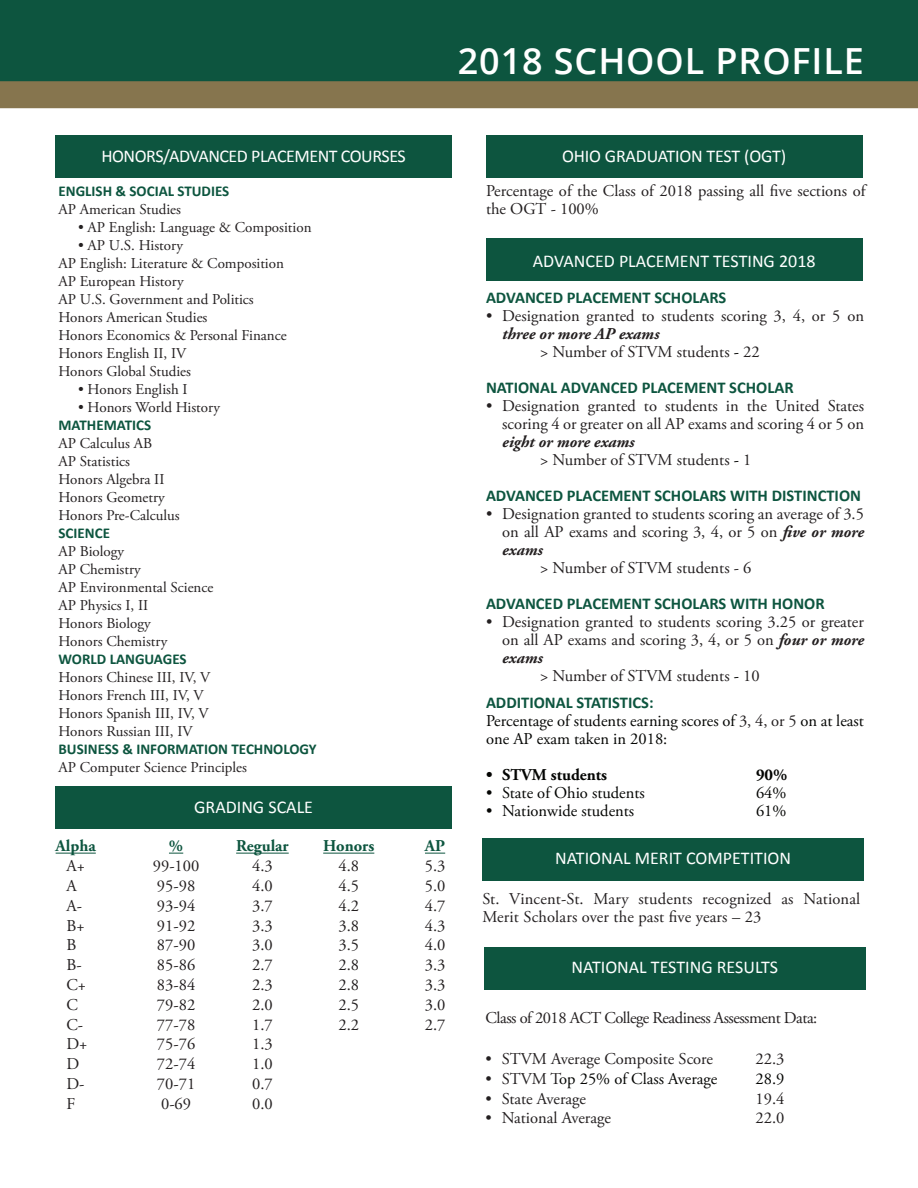
<style>
.page{position:relative;width:918px;height:1188px;background:#fff}
.page>*{position:absolute;margin:0;border:0;box-sizing:border-box;transform-origin:0 0}
.t1{font:600 36px "Open Sans";letter-spacing:.025em;color:#fff}
.t2{font:18px "Calibri";color:#fff}
.t3{font:18px "Calibri";letter-spacing:-.025em;color:#fff}
.t4{font:16.5px/19.8px "Adobe Garamond Pro";color:#231f20}
.t5{font:700 16.5px "Calibri";color:#0d553f}
.t6{font:16.5px/18px "Adobe Garamond Pro";color:#040503}
.t7{font:16.5px "Adobe Garamond Pro";letter-spacing:-.03em;color:#231f20}
.t8{font:700 16.5px "Adobe Garamond Pro";color:#0d553f}
.t9{font:700 16.5px "Adobe Garamond Pro";color:#040503}
.t10{font:italic 700 16.5px "Adobe Garamond Pro";color:#231f20}
.t11{font:15px/18px "Adobe Garamond Pro";color:#231f20}
.t12{font:700 15px "Calibri";color:#0d553f}
.s1{font-weight:700;font-style:italic}
.s2{color:#040503}
.s3{color:#231f20}
</style>
<div class="page">
<div style="left:486px;top:239px;width:376px;height:42px;background:#0d553f"></div>
<hr style="left:56px;top:853px;width:40px;height:1px;background:#0d553f">
<svg style="left:169px;top:853px;width:14px;height:1px"></svg>
<hr style="left:236px;top:853px;width:53px;height:1px;background:#0d553f">
<hr style="left:323px;top:853px;width:51px;height:1px;background:#0d553f">
<svg style="left:425px;top:853px;width:20px;height:1px"></svg>
<div style="left:482px;top:838px;width:382px;height:42px;background:#0d553f"></div>
<div style="left:486px;top:135px;width:376px;height:42px;background:#0d553f"></div>
<div style="left:56px;top:787px;width:396px;height:42px;background:#0d553f"></div>
<div style="left:56px;top:135px;width:396px;height:42px;background:#0d553f"></div>
<div style="left:484px;top:948px;width:382px;height:42px;background:#0d553f"></div>
<div style="left:0;top:0;width:918px;height:81px;background:#0d553f"></div>
<div style="left:0;top:81px;width:918px;height:27px;background:#86754e"></div>
<h1 class="t1" style="left:458px;top:36px;width:408px">2018 SCHOOL PROFILE</h1>
<p class="t3" style="left:101px;top:145px;width:306px">HONORS/ADVANCED PLACEMENT COURSES</p>
<p class="t12" style="left:58px;top:182px;width:172px">ENGLISH &amp; SOCIAL STUDIES</p>
<p class="t11" style="left:58px;top:201px;width:124px">AP American Studies</p>
<p class="t11" style="left:78px;top:219px;width:235px">• AP English: Language &amp; Composition</p>
<p class="t11" style="left:58px;top:237px;width:230px;text-indent:20px">• AP U.S. History<br>AP English: Literature &amp; Composition<br>AP European History<br>AP U.S. Government and Politics<br>Honors American Studies<br>Honors Economics &amp; Personal Finance<br>Honors English II, IV<br>Honors Global Studies</p>
<p class="t11" style="left:78px;top:381px;width:111px">• Honors English I</p>
<p class="t11" style="left:78px;top:399px;width:144px">• Honors World History</p>
<p class="t12" style="left:58px;top:416px;width:94px">MATHEMATICS</p>
<p class="t11" style="left:58px;top:435px;width:123px">AP Calculus AB<br>AP Statistics<br>Honors Algebra II<br>Honors Geometry<br>Honors Pre-Calculus</p>
<p class="t12" style="left:58px;top:524px;width:53px">SCIENCE</p>
<p class="t11" style="left:58px;top:543px;width:156px">AP Biology<br>AP Chemistry<br>AP Environmental Science<br>AP Physics I, II<br>Honors Biology<br>Honors Chemistry</p>
<p class="t12" style="left:58px;top:650px;width:130px">WORLD LANGUAGES</p>
<p class="t11" style="left:58px;top:669px;width:153px">Honors Chinese III, IV, V<br>Honors French III, IV, V<br>Honors Spanish III, IV, V<br>Honors Russian III, IV</p>
<p class="t12" style="left:58px;top:740px;width:260px">BUSINESS &amp; INFORMATION TECHNOLOGY</p>
<p class="t11" style="left:58px;top:759px;width:190px">AP Computer Science Principles</p>
<p class="t8" style="left:56px;top:837px;width:42px">Alpha</p>
<p class="t4" style="left:66px;top:857px;width:23px">A+<br>A<br>A-<br>B+<br>B<br>B-<br>C+<br>C<br>C-<br>D+<br>D<br>D-<br>F</p>
<p class="t2" style="left:194px;top:795px;width:120px">GRADING SCALE</p>
<p class="t8" style="left:169px;top:837px;width:16px">%</p>
<p class="t4" style="left:153px;top:857px;width:48px">99-100<br>95-98<br>93-94<br>91-92<br>87-90<br>85-86<br>83-84<br>79-82<br>77-78<br>75-76<br>72-74<br>70-71<br>0-69</p>
<p class="t8" style="left:236px;top:837px;width:54px">Regular</p>
<p class="t4" style="left:252px;top:857px;width:22px;text-align:justify">4.3<br>4.0<br>3.7<br>3.3<br>3.0<br>2.7<br>2.3<br>2.0<br>1.7<br>1.3<br>1.0<br>0.7<br>0.0</p>
<p class="t8" style="left:323px;top:837px;width:53px">Honors</p>
<p class="t4" style="left:338px;top:857px;width:22px;text-align:justify">4.8<br>4.5<br>4.2<br>3.8<br>3.5<br>2.8<br>2.8<br>2.5<br>2.2</p>
<p class="t8" style="left:425px;top:837px;width:22px">AP</p>
<p class="t4" style="left:425px;top:857px;width:22px;text-align:justify">5.3<br>5.0<br>4.7<br>4.3<br>4.0<br>3.3<br>3.3<br>3.0<br>2.7</p>
<p class="t2" style="left:562px;top:145px;width:226px">OHIO GRADUATION TEST (OGT)</p>
<p class="t4" style="left:486px;top:182px;width:381px;line-height:18px">Percentage of the Class of 2018 passing all five sections of the OGT - 100%</p>
<p class="t2" style="left:533px;top:250px;width:284px">ADVANCED PLACEMENT TESTING 2018</p>
<p class="t5" style="left:486px;top:287px;width:242px">ADVANCED PLACEMENT SCHOLARS</p>
<p class="t4" style="left:486px;top:306px;width:380px">• Designation granted to students scoring 3, 4, or 5 on</p>
<p class="t4" style="left:540px;top:325px;width:221px;line-height:18px;text-indent:-38px"><span class="s1">three or more AP exams<br></span>&gt; Number of STVM students <span class="s2">-</span> 22</p>
<p class="t5" style="left:486px;top:377px;width:309px">NATIONAL ADVANCED PLACEMENT SCHOLAR</p>
<p class="t4" style="left:486px;top:397px;width:380px;line-height:18px;text-align:right">• Designation granted to students in the United States scoring 4 or greater on all AP exams and scoring 4 or 5 on</p>
<p class="t4" style="left:540px;top:433px;width:213px;line-height:18px;text-indent:-38px"><span class="s1">eight or more exams<br></span>&gt; Number of STVM students <span class="s2">-</span> 1</p>
<p class="t5" style="left:486px;top:485px;width:377px">ADVANCED PLACEMENT SCHOLARS WITH DISTINCTION</p>
<p class="t4" style="left:502px;top:505px;width:363px;line-height:18px;text-align:justify;text-indent:-16px">• Designation granted to students scoring an average of 3.5 on all AP exams and scoring 3, 4, or 5 on <span class="s1">five or more exams</span></p>
<p class="t4" style="left:540px;top:558px;width:213px">&gt; Number of STVM students - 6</p>
<p class="t5" style="left:486px;top:593px;width:340px">ADVANCED PLACEMENT SCHOLARS WITH HONOR</p>
<p class="t4" style="left:486px;top:612px;width:379px">• Designation granted to students scoring 3.25 or greater</p>
<p class="t4" style="left:502px;top:630px;width:363px">on all AP exams and scoring 3, 4, or 5 on <span class="s1">four or more</span></p>
<p class="t10" style="left:502px;top:648px;width:42px">exams</p>
<p class="t4" style="left:540px;top:666px;width:221px">&gt; Number of STVM students <span class="s2">-</span> 10</p>
<p class="t5" style="left:486px;top:692px;width:169px">ADDITIONAL STATISTICS:</p>
<p class="t6" style="left:486px;top:712px;width:379px">Percentage of students earning scores of <span class="s3">3, 4, or 5</span> on at least one AP exam taken in 2018:</p>
<p class="t9" style="left:486px;top:765px;width:123px">• STVM students</p>
<p class="t9" style="left:756px;top:765px;width:33px">90%</p>
<p class="t6" style="left:486px;top:784px;width:160px">• State of Ohio students</p>
<p class="t6" style="left:756px;top:784px;width:32px">64%</p>
<p class="t6" style="left:486px;top:802px;width:150px">• Nationwide students</p>
<p class="t6" style="left:756px;top:802px;width:32px">61%</p>
<p class="t2" style="left:555px;top:846px;width:237px">NATIONAL MERIT COMPETITION</p>
<p class="t4" style="left:482px;top:890px;width:380px;line-height:18px">St. Vincent-St. Mary students recognized as National<br>Merit Scholars over the past five years – 23</p>
<p class="t2" style="left:571px;top:956px;width:208px">NATIONAL TESTING RESULTS</p>
<p class="t7" style="left:486px;top:1007px;width:333px">Class of 2018 ACT College Readiness Assessment Data:</p>
<p class="t4" style="left:486px;top:1049px;width:229px">• STVM Average Composite Score</p>
<p class="t4" style="left:756px;top:1049px;width:30px">22.3</p>
<p class="t6" style="left:486px;top:1070px;width:233px"><span class="s3">• STVM T</span>op 25% of Class Average</p>
<p class="t6" style="left:756px;top:1070px;width:30px">28.9</p>
<p class="t4" style="left:486px;top:1089px;width:102px">• State Average</p>
<p class="t4" style="left:756px;top:1089px;width:30px">19.4</p>
<p class="t4" style="left:486px;top:1109px;width:127px">• National Average</p>
<p class="t4" style="left:756px;top:1109px;width:30px">22.0</p>
</div>
